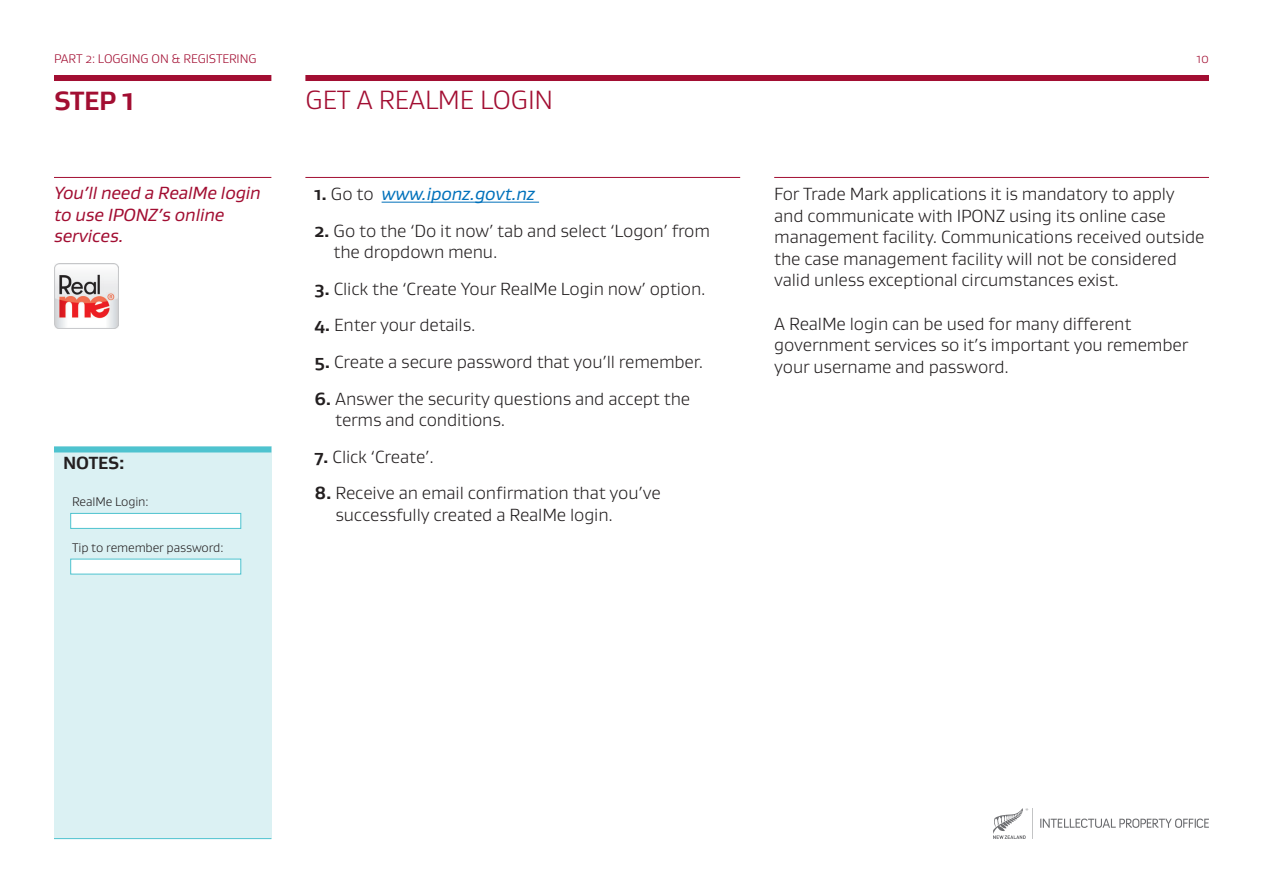
<style>
.page{position:relative;width:1263px;height:893px;background:#fff}
.page>*{position:absolute;margin:0;border:0;box-sizing:border-box;transform-origin:0 0}
.sub_titles{font:300 27px "Gustan";letter-spacing:-.01em;color:#a20e32}
.sub_title_bold{font:700 27px "Gustan";color:#a20e32}
.Body{font:300 18px/21.6px "Gustan";letter-spacing:-.01em;color:#231f20}
.italic_intro{font:italic 18px/21.6px "Gustan";letter-spacing:-.01em;color:#a20e32}
.Body-2{font:italic 18px "Gustan";letter-spacing:-.01em;color:#0071bb}
.Body-3{font:700 18px "Gustan";letter-spacing:-.01em;color:#231f20}
.BODY_SMALL{font:300 12.75px "Gustan";letter-spacing:-.01em;color:#231f20}
.small_top_title{font:300 12.75px "Gustan";letter-spacing:-.01em;color:#a20e32}
.s1{font-size:30px}
.s2{font-weight:700;font-style:normal;color:#231f20}
.s3{font-weight:300;font-style:normal;color:#231f20}
.s4{font-weight:700}
</style>
<div class="page">
<div style="left:54px;top:75px;width:217px;height:6px;background:#a20e32"></div>
<hr style="left:54px;top:177px;width:217px;height:1px;background:#a20e32">
<div style="left:54px;top:446px;width:217px;height:393px;background:#dbf1f3"></div>
<div style="left:305px;top:75px;width:904px;height:6px;background:#a20e32"></div>
<hr style="left:305px;top:177px;width:435px;height:1px;background:#a20e32">
<div style="left:54px;top:446px;width:217px;height:6px;background:#4ec3cf"></div>
<hr style="left:54px;top:838px;width:217px;height:1px;background:#4ec3cf">
<hr style="left:774px;top:177px;width:435px;height:1px;background:#a20e32">
<hr style="left:382px;top:202px;width:157px;height:1px;background:#0071bb">
<div style="left:70px;top:513px;width:171px;height:16px;background:#fff;border:1px solid #4ec3cf"></div>
<div style="left:70px;top:559px;width:171px;height:15px;background:#fff"></div>
<img style="left:54px;top:263px;width:65px;height:66px">
<svg style="left:1040px;top:818px;width:169px;height:10px"></svg>
<svg style="left:993px;top:808px;width:40px;height:31px"></svg>
<p class="small_top_title" style="left:54px;top:50px;width:204px">PART 2: LOGGING ON &amp; REGISTERING</p>
<p class="small_top_title" style="left:1197px;top:50px;width:14px">10</p>
<p class="sub_title_bold" style="left:54px;top:83px;width:82px">STEP <span class="s1">1</span></p>
<p class="sub_titles" style="left:305px;top:83px;width:249px">GET A REALME LOGIN</p>
<p class="italic_intro" style="left:54px;top:182px;width:208px">You’ll need a RealMe login to use IPONZ’s online services.</p>
<p class="Body-3" style="left:63px;top:451px;width:63px">NOTES:</p>
<p class="BODY_SMALL" style="left:72px;top:493px;width:78px">RealMe Login:</p>
<p class="BODY_SMALL" style="left:72px;top:539px;width:153px">Tip to remember password:</p>
<p class="Body-2" style="left:314px;top:182px;width:222px"><span class="s2">1.</span> <span class="s3">Go to</span> www.iponz.govt.nz</p>
<p class="Body" style="left:333px;top:219px;width:378px;text-indent:-19px"><span class="s4">2.</span> Go to the ‘Do it now’ tab and select ‘Logon’ from the dropdown menu.</p>
<p class="Body" style="left:314px;top:277px;width:393px"><span class="s4">3.</span> Click the ‘Create Your RealMe Login now’ option.</p>
<p class="Body" style="left:314px;top:314px;width:163px"><span class="s4">4.</span> Enter your details.</p>
<p class="Body" style="left:314px;top:351px;width:390px"><span class="s4">5.</span> Create a secure password that you’ll remember.</p>
<p class="Body" style="left:335px;top:387px;width:356px;text-indent:-21px"><span class="s4">6.</span> Answer the security questions and accept the terms and conditions.</p>
<p class="Body" style="left:314px;top:445px;width:121px"><span class="s4">7.</span> Click ‘Create’.</p>
<p class="Body" style="left:335px;top:482px;width:327px;text-indent:-21px"><span class="s4">8.</span> Receive an email confirmation that you’ve successfully created a RealMe login.</p>
<p class="Body" style="left:774px;top:183px;width:432px">For Trade Mark applications it is mandatory to apply and communicate with IPONZ using its online case management facility. Communications received outside the case management facility will not be considered valid unless exceptional circumstances exist.</p>
<p class="Body" style="left:774px;top:312px;width:415px">A RealMe login can be used for many different government services so it’s important you remember your username and password.</p>
</div>
